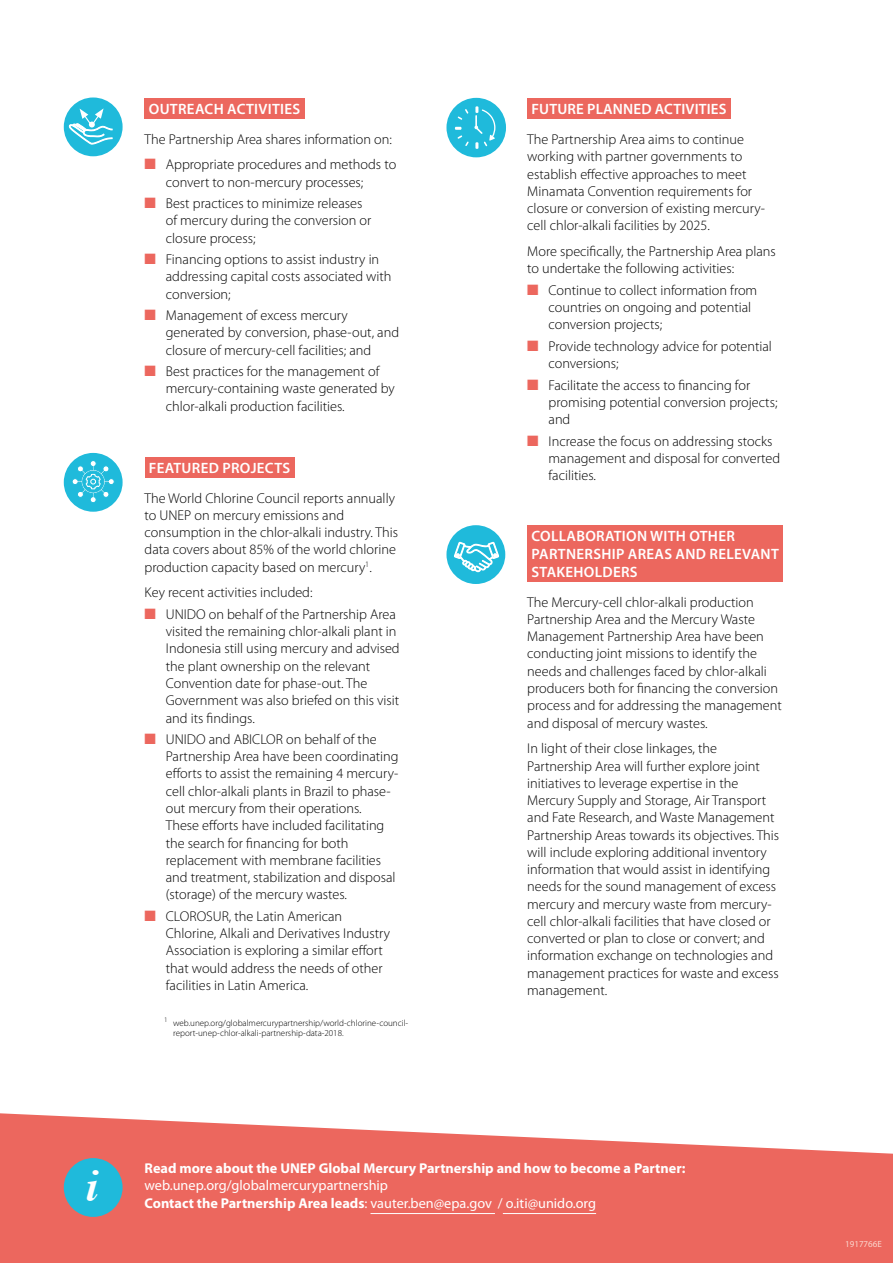
<style>
.page{position:relative;width:893px;height:1263px;background:#fff}
.page>*{position:absolute;margin:0;border:0;box-sizing:border-box;transform-origin:0 0}
.t1{font:italic 700 45px "Times";color:#fff}
.t2{font:600 15px/18px "Myriad Pro";letter-spacing:.02em;color:#fff}
.t3{font:300 14.25px/17.2px "Myriad Pro";color:#000}
.t4{font:14.25px/17.2px "Myriad Pro";color:#fff}
.t5{font:700 14.25px "Myriad Pro";color:#fff}
.t6{font:300 9px/10.5px "Myriad Pro";color:#000}
.t7{font:9px "Myriad Pro";color:#fbd7ce}
.s1{color:#ec675e}
.s2{font-weight:700}
</style>
<div class="page">
<svg style="left:0;top:1113px;width:893px;height:150px;background:#ee7c74"></svg>
<hr style="left:370px;top:1213px;width:125px;height:1px;background:#fff">
<hr style="left:503px;top:1213px;width:93px;height:1px;background:#fff">
<div style="left:64px;top:1158px;width:59px;height:59px;background:#1fbadb;border-radius:50%"></div>
<div style="left:64px;top:97px;width:59px;height:59px;background:#1fbadb;border-radius:50%"></div>
<svg style="left:69px;top:108px;width:44px;height:36px"></svg>
<div style="left:64px;top:453px;width:59px;height:59px;background:#1fbadb;border-radius:50%"></div>
<svg style="left:72px;top:460px;width:43px;height:43px"></svg>
<div style="left:446px;top:98px;width:60px;height:59px;background:#1fbadb;border-radius:50%"></div>
<svg style="left:455px;top:106px;width:40px;height:43px"></svg>
<div style="left:145px;top:98px;width:160px;height:21px;background:#ec675e"></div>
<div style="left:145px;top:457px;width:149px;height:21px;background:#ec675e"></div>
<div style="left:527px;top:98px;width:204px;height:21px;background:#ec675e"></div>
<div style="left:446px;top:525px;width:59px;height:59px;background:#1fbadb;border-radius:50%"></div>
<svg style="left:454px;top:542px;width:45px;height:30px"></svg>
<div style="left:527px;top:525px;width:256px;height:57px;background:#ec675e"></div>
<p class="t2" style="left:149px;top:99px;width:153px">OUTREACH ACTIVITIES</p>
<p class="t3" style="left:145px;top:130px;width:249px">The Partnership Area shares information on:</p>
<p class="t3" style="left:166px;top:156px;width:232px;text-indent:-21px"><span class="s1">■</span> Appropriate procedures and methods to convert to non-mercury processes;</p>
<p class="t3" style="left:166px;top:195px;width:207px;text-indent:-21px"><span class="s1">■</span> Best practices to minimize releases of mercury during the conversion or closure process;</p>
<p class="t3" style="left:166px;top:251px;width:227px;text-indent:-21px"><span class="s1">■</span> Financing options to assist industry in addressing capital costs associated with conversion;</p>
<p class="t3" style="left:166px;top:307px;width:235px;text-indent:-21px"><span class="s1">■</span> Management of excess mercury generated by conversion, phase-out, and closure of mercury-cell facilities; and</p>
<p class="t3" style="left:166px;top:363px;width:231px;text-indent:-21px"><span class="s1">■</span> Best practices for the management of mercury-containing waste generated by chlor-alkali production facilities.</p>
<p class="t2" style="left:149px;top:458px;width:143px">FEATURED PROJECTS</p>
<p class="t3" style="left:145px;top:489px;width:255px">The World Chlorine Council reports annually to UNEP on mercury emissions and consumption in the chlor-alkali industry. This data covers about 85% of the world chlorine production capacity based on mercury<sup>1</sup>.</p>
<p class="t3" style="left:145px;top:584px;width:169px">Key recent activities included:</p>
<p class="t3" style="left:166px;top:605px;width:235px;text-indent:-21px"><span class="s1">■</span> UNIDO on behalf of the Partnership Area visited the remaining chlor-alkali plant in Indonesia still using mercury and advised the plant ownership on the relevant Convention date for phase-out. The Government was also briefed on this visit and its findings.</p>
<p class="t3" style="left:166px;top:730px;width:234px;text-indent:-21px"><span class="s1">■</span> UNIDO and ABICLOR on behalf of the Partnership Area have been coordinating efforts to assist the remaining 4 mercury&shy;cell chlor-alkali plants in Brazil to phase&shy;out mercury from their operations.<br>These efforts have included facilitating the search for financing for both replacement with membrane facilities and treatment, stabilization and disposal (storage) of the mercury wastes.</p>
<p class="t3" style="left:166px;top:907px;width:226px;text-indent:-21px"><span class="s1">■</span> CLOROSUR, the Latin American Chlorine, Alkali and Derivatives Industry Association is exploring a similar effort that would address the needs of other facilities in Latin America.</p>
<p class="t6" style="left:173px;top:1017px;width:237px;text-indent:-9px"><sup>1</sup> web.unep.org/globalmercurypartnership/world-chlorine-council&shy;report-unep-chlor-alkali-partnership-data-2018.</p>
<p class="t2" style="left:531px;top:100px;width:197px">FUTURE PLANNED ACTIVITIES</p>
<p class="t3" style="left:527px;top:130px;width:239px">The Partnership Area aims to continue working with partner governments to establish effective approaches to meet Minamata Convention requirements for closure or conversion of existing mercury&shy;cell chlor-alkali facilities by 2025.</p>
<p class="t3" style="left:527px;top:243px;width:250px">More specifically, the Partnership Area plans to undertake the following activities:</p>
<p class="t3" style="left:549px;top:281px;width:210px;text-indent:-21px"><span class="s1">■</span> Continue to collect information from countries on ongoing and potential conversion projects;</p>
<p class="t3" style="left:549px;top:337px;width:225px;text-indent:-21px"><span class="s1">■</span> Provide technology advice for potential conversions;</p>
<p class="t3" style="left:549px;top:376px;width:230px;text-indent:-21px"><span class="s1">■</span> Facilitate the access to financing for promising potential conversion projects; and</p>
<p class="t3" style="left:549px;top:432px;width:233px;text-indent:-21px"><span class="s1">■</span> Increase the focus on addressing stocks management and disposal for converted facilities.</p>
<p class="t2" style="left:531px;top:526px;width:249px">COLLABORATION WITH OTHER<br>PARTNERSHIP AREAS AND RELEVANT<br>STAKEHOLDERS</p>
<p class="t3" style="left:527px;top:593px;width:256px">The Mercury-cell chlor-alkali production Partnership Area and the Mercury Waste Management Partnership Area have been conducting joint missions to identify the needs and challenges faced by chlor-alkali producers both for financing the conversion process and for addressing the management and disposal of mercury wastes.</p>
<p class="t3" style="left:527px;top:740px;width:253px">In light of their close linkages, the Partnership Area will further explore joint initiatives to leverage expertise in the Mercury Supply and Storage, Air Transport and Fate Research, and Waste Management Partnership Areas towards its objectives. This will include exploring additional inventory information that would assist in identifying needs for the sound management of excess mercury and mercury waste from mercury&shy;cell chlor-alkali facilities that have closed or converted or plan to close or convert; and information exchange on technologies and management practices for waste and excess management.</p>
<h1 class="t1" style="left:86px;top:1144px;width:14px">i</h1>
<p class="t5" style="left:145px;top:1159px;width:542px">Read more about the UNEP Global Mercury Partnership and how to become a Partner:</p>
<p class="t4" style="left:145px;top:1177px;width:453px">web.unep.org/globalmercurypartnership<br><span class="s2">Contact the Partnership Area leads</span>: vauter.ben@epa.gov / o.iti@unido.org</p>
<p class="t7" style="left:845px;top:1239px;width:38px">1917766E</p>
</div>
